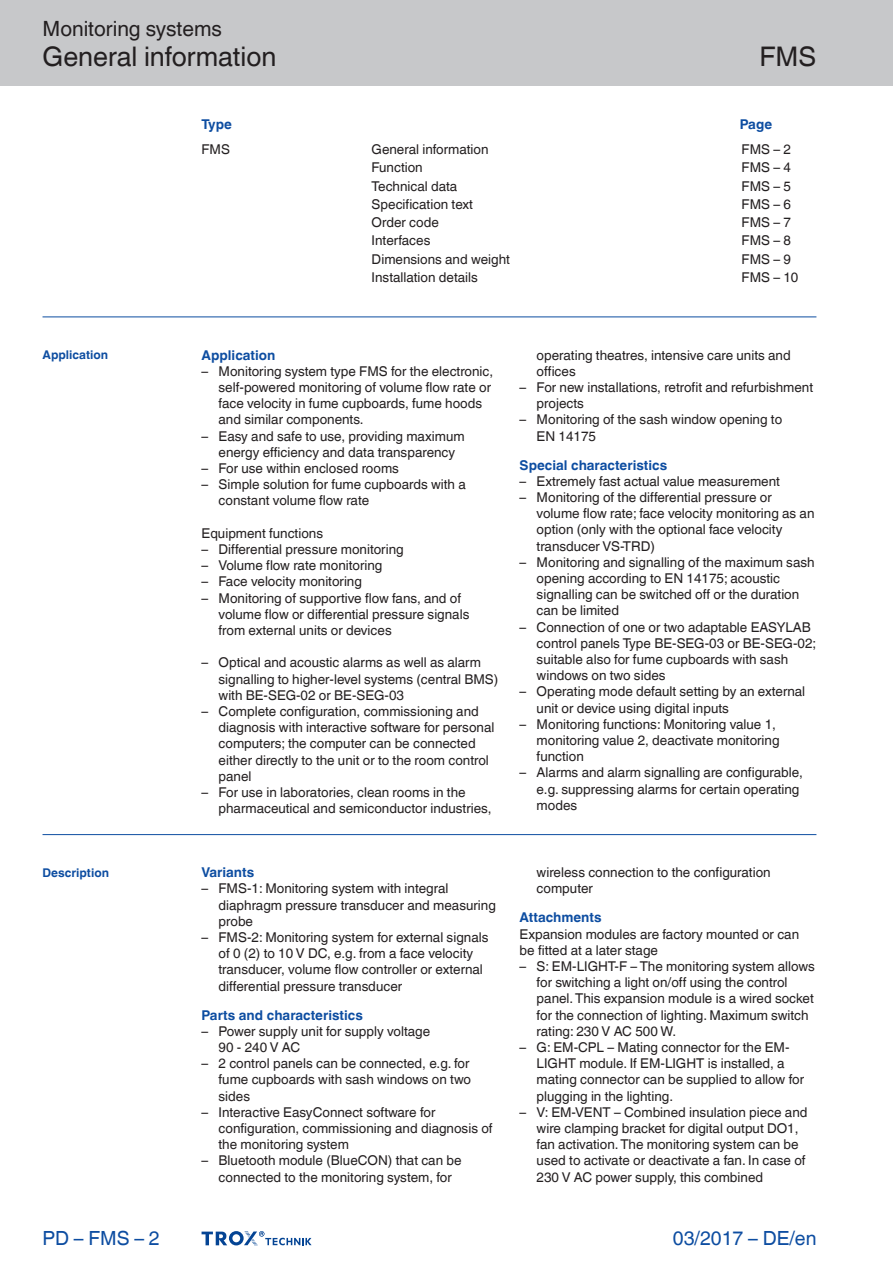
<style>
.page{position:relative;width:893px;height:1263px;background:#fff}
.page>*{position:absolute;margin:0;border:0;box-sizing:border-box;transform-origin:0 0}
.Navigation_2{font:27px "TROX Helvetica";color:#231f20}
.Navigation_3{font:27px "TROX Helvetica";color:#231f20}
.Navigation_1{font:21px "TROX Helvetica";color:#231f20}
.date{font:19.5px "TROX Helvetica";color:#0d4da1}
.pagina_li-re{font:19.5px "TROX Helvetica";color:#0d4da1}
.descr_txt_section_li{font:13.5px/16.2px "TROX Helvetica";color:#231f20}
.Standard_oben_links{font:13.5px "TROX Helvetica";color:#231f20}
.descr_txt_section_pa{font:13.5px/16.2px "TROX Helvetica";color:#231f20}
.descr_txt_section_ti{font:700 13.5px "TROX Helvetica";color:#0d4da1}
.Standard_oben_links-2{font:700 13.5px "TROX Helvetica";color:#0d4da1}
.marg_title_blue{font:700 12px "TROX Helvetica";color:#0d4da1}
</style>
<div class="page">
<div style="left:0;top:0;width:893px;height:85px;background:#c7c8ca"></div>
<hr style="left:43px;top:316px;width:773px;height:1px;background:#0d4da1">
<hr style="left:43px;top:834px;width:773px;height:1px;background:#0d4da1">
<svg style="left:202px;top:1231px;width:110px;height:15px"></svg>
<p class="Navigation_1" style="left:43px;top:17px;width:181px">Monitoring systems</p>
<p class="Navigation_2" style="left:43px;top:41px;width:235px">General information</p>
<p class="Navigation_3" style="left:759px;top:41px;width:58px">FMS</p>
<p class="Standard_oben_links-2" style="left:202px;top:116px;width:32px">Type</p>
<p class="Standard_oben_links" style="left:202px;top:142px;width:30px">FMS</p>
<p class="Standard_oben_links" style="left:372px;top:142px;width:118px">General information</p>
<p class="Standard_oben_links" style="left:742px;top:142px;width:51px">FMS – 2</p>
<p class="Standard_oben_links" style="left:372px;top:160px;width:53px">Function</p>
<p class="Standard_oben_links" style="left:742px;top:160px;width:51px">FMS – 4</p>
<p class="Standard_oben_links" style="left:372px;top:178px;width:87px">Technical data</p>
<p class="Standard_oben_links" style="left:742px;top:178px;width:51px">FMS – 5</p>
<p class="Standard_oben_links" style="left:372px;top:196px;width:103px">Specification text</p>
<p class="Standard_oben_links" style="left:742px;top:196px;width:51px">FMS – 6</p>
<p class="Standard_oben_links" style="left:372px;top:215px;width:69px">Order code</p>
<p class="Standard_oben_links" style="left:742px;top:215px;width:51px">FMS – 7</p>
<p class="Standard_oben_links" style="left:372px;top:233px;width:60px">Interfaces</p>
<p class="Standard_oben_links" style="left:742px;top:233px;width:51px">FMS – 8</p>
<p class="Standard_oben_links" style="left:372px;top:251px;width:140px">Dimensions and weight</p>
<p class="Standard_oben_links" style="left:742px;top:251px;width:51px">FMS – 9</p>
<p class="Standard_oben_links" style="left:372px;top:269px;width:108px">Installation details</p>
<p class="Standard_oben_links" style="left:742px;top:269px;width:58px">FMS – 10</p>
<p class="Standard_oben_links-2" style="left:740px;top:116px;width:34px">Page</p>
<p class="marg_title_blue" style="left:43px;top:348px;width:67px">Application</p>
<p class="descr_txt_section_ti" style="left:202px;top:347px;width:75px">Application</p>
<p class="descr_txt_section_li" style="left:219px;top:363px;width:276px;text-indent:-17px">– Monitoring system type FMS for the electronic, self-powered monitoring of volume flow rate or face velocity in fume cupboards, fume hoods and similar components.</p>
<p class="descr_txt_section_li" style="left:202px;top:428px;width:265px;text-align:center">– Easy and safe to use, providing maximum energy efficiency and data transparency</p>
<p class="descr_txt_section_li" style="left:202px;top:460px;width:199px">– For use within enclosed rooms</p>
<p class="descr_txt_section_li" style="left:219px;top:476px;width:249px;text-indent:-17px">– Simple solution for fume cupboards with a constant volume flow rate</p>
<p class="descr_txt_section_pa" style="left:202px;top:525px;width:123px">Equipment functions</p>
<p class="descr_txt_section_li" style="left:202px;top:541px;width:204px">– Differential pressure monitoring</p>
<p class="descr_txt_section_li" style="left:202px;top:557px;width:182px">– Volume flow rate monitoring</p>
<p class="descr_txt_section_li" style="left:202px;top:574px;width:162px">– Face velocity monitoring</p>
<p class="descr_txt_section_li" style="left:219px;top:590px;width:252px;text-indent:-17px">– Monitoring of supportive flow fans, and of volume flow or differential pressure signals from external units or devices</p>
<p class="descr_txt_section_li" style="left:219px;top:655px;width:281px;text-indent:-17px">– Optical and acoustic alarms as well as alarm signalling to higher-level systems (central BMS) with BE-SEG-02 or BE-SEG-03</p>
<p class="descr_txt_section_li" style="left:219px;top:703px;width:277px;text-indent:-17px">– Complete configuration, commissioning and diagnosis with interactive software for personal computers; the computer can be connected either directly to the unit or to the room control panel</p>
<p class="descr_txt_section_li" style="left:219px;top:784px;width:274px;text-indent:-17px">– For use in laboratories, clean rooms in the pharmaceutical and semiconductor industries,</p>
<p class="descr_txt_section_li" style="left:537px;top:347px;width:256px">operating theatres, intensive care units and offices</p>
<p class="descr_txt_section_li" style="left:537px;top:379px;width:278px;text-indent:-17px">– For new installations, retrofit and refurbishment projects</p>
<p class="descr_txt_section_li" style="left:537px;top:412px;width:247px;text-indent:-17px">– Monitoring of the sash window opening to<br>EN 14175</p>
<p class="descr_txt_section_ti" style="left:520px;top:457px;width:149px">Special characteristics</p>
<p class="descr_txt_section_li" style="left:520px;top:473px;width:262px">– Extremely fast actual value measurement</p>
<p class="descr_txt_section_li" style="left:537px;top:489px;width:279px;text-indent:-17px">– Monitoring of the differential pressure or volume flow rate; face velocity monitoring as an option (only with the optional face velocity transducer VS-TRD)</p>
<p class="descr_txt_section_li" style="left:537px;top:554px;width:279px;text-indent:-17px">– Monitoring and signalling of the maximum sash opening according to EN 14175; acoustic signalling can be switched off or the duration can be limited</p>
<p class="descr_txt_section_li" style="left:537px;top:619px;width:281px;text-indent:-17px">– Connection of one or two adaptable EASYLAB control panels Type BE-SEG-03 or BE-SEG-02; suitable also for fume cupboards with sash windows on two sides</p>
<p class="descr_txt_section_li" style="left:537px;top:684px;width:270px;text-indent:-17px">– Operating mode default setting by an external unit or device using digital inputs</p>
<p class="descr_txt_section_li" style="left:537px;top:716px;width:244px;text-indent:-17px">– Monitoring functions: Monitoring value 1, monitoring value 2, deactivate monitoring function</p>
<p class="descr_txt_section_li" style="left:537px;top:765px;width:268px;text-indent:-17px">– Alarms and alarm signalling are configurable, e.g. suppressing alarms for certain operating modes</p>
<p class="marg_title_blue" style="left:43px;top:866px;width:68px">Description</p>
<p class="descr_txt_section_ti" style="left:202px;top:865px;width:54px">Variants</p>
<p class="descr_txt_section_li" style="left:219px;top:881px;width:279px;text-indent:-17px">– FMS-1: Monitoring system with integral diaphragm pressure transducer and measuring probe</p>
<p class="descr_txt_section_li" style="left:219px;top:929px;width:271px;text-indent:-17px">– FMS-2: Monitoring system for external signals of 0 (2) to 10 V DC, e.g. from a face velocity transducer, volume flow controller or external differential pressure transducer</p>
<p class="descr_txt_section_ti" style="left:202px;top:1007px;width:163px">Parts and characteristics</p>
<p class="descr_txt_section_li" style="left:219px;top:1023px;width:213px;text-indent:-17px">– Power supply unit for supply voltage<br>90 - 240V AC</p>
<p class="descr_txt_section_li" style="left:219px;top:1055px;width:254px;text-align:justify;text-indent:-17px">– 2 control panels can be connected, e.g. for fume cupboards with sash windows on two sides</p>
<p class="descr_txt_section_li" style="left:219px;top:1104px;width:276px;text-indent:-17px">– Interactive EasyConnect software for configuration, commissioning and diagnosis of the monitoring system</p>
<p class="descr_txt_section_li" style="left:202px;top:1153px;width:262px;text-align:center">– Bluetooth module (BlueCON) that can be connected to the monitoring system, for</p>
<p class="descr_txt_section_li" style="left:537px;top:864px;width:236px">wireless connection to the configuration computer</p>
<p class="descr_txt_section_ti" style="left:520px;top:910px;width:83px">Attachments</p>
<p class="descr_txt_section_pa" style="left:520px;top:926px;width:281px">Expansion modules are factory mounted or can be fitted at a later stage</p>
<p class="descr_txt_section_li" style="left:537px;top:958px;width:280px;text-indent:-17px">– S: EM-LIGHT-F – The monitoring system allows for switching a light on/off using the control panel. This expansion module is a wired socket for the connection of lighting. Maximum switch rating: 230 V AC 500 W.</p>
<p class="descr_txt_section_li" style="left:537px;top:1039px;width:269px;text-indent:-17px">– G: EM-CPL – Mating connector for the EM-LIGHT module. If EM-LIGHT is installed, a mating connector can be supplied to allow for plugging in the lighting.</p>
<p class="descr_txt_section_li" style="left:537px;top:1104px;width:272px;text-indent:-17px">– V: EM-VENT – Combined insulation piece and wire clamping bracket for digital output DO1, fan activation. The monitoring system can be used to activate or deactivate a fan. In case of 230 V AC power supply, this combined</p>
<p class="pagina_li-re" style="left:43px;top:1227px;width:119px">PD – FMS – 2</p>
<p class="date" style="left:673px;top:1227px;width:145px">03/2017 – DE/en</p>
</div>
